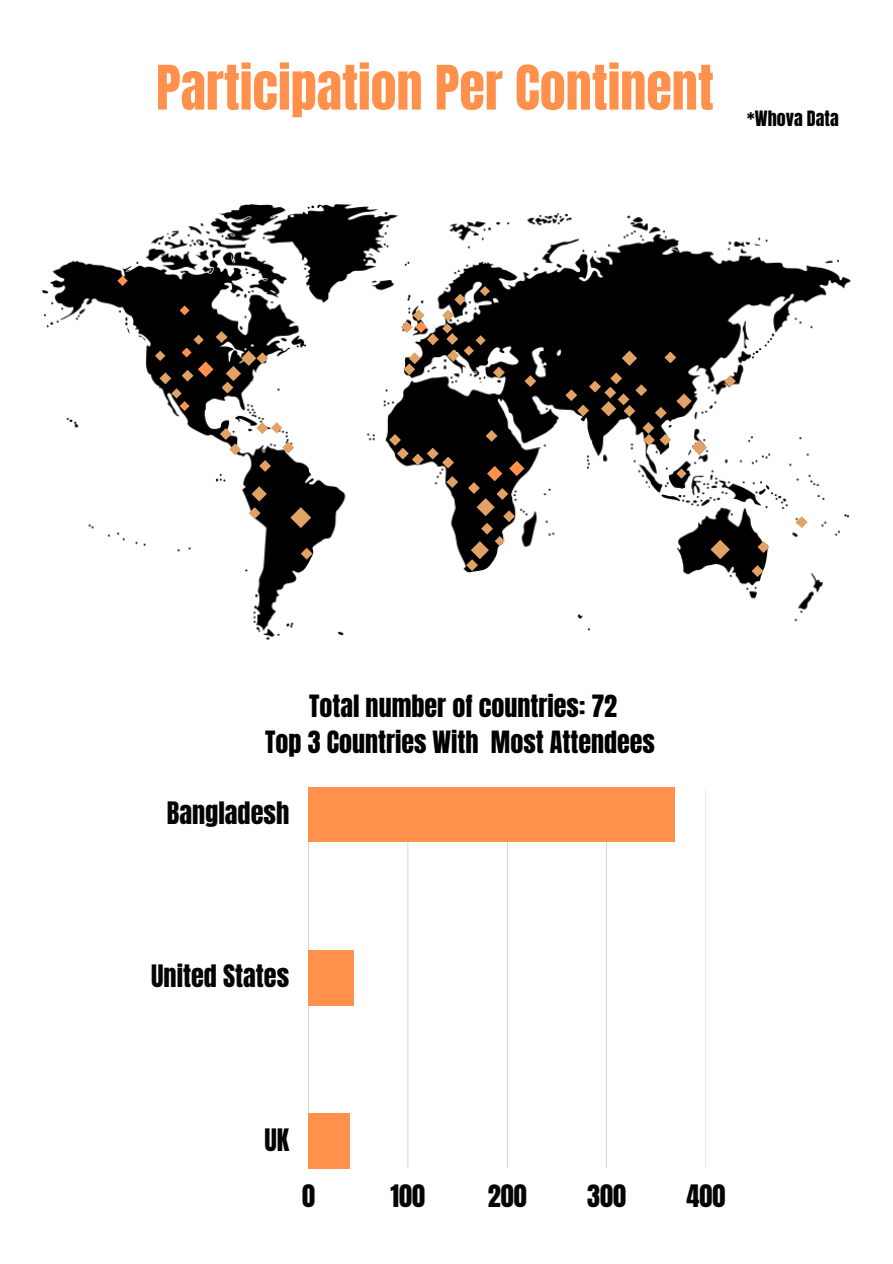
<style>
.page{position:relative;width:893px;height:1264px;background:#fff}
.page>*{position:absolute;margin:0;border:0;box-sizing:border-box;transform-origin:0 0}
.t1{font:52.2px "Anton";color:#ff914d}
.t2{font:26.25px "Anton";color:#060503}
.t3{font:26.1px/36px "Anton";color:#000;text-align:center}
.t4{font:18px "Anton";color:#000}
</style>
<div class="page">
<svg style="left:308px;top:787px;width:398px;height:381px"></svg>
<div style="left:308px;top:787px;width:366px;height:54px;background:#ff914d"></div>
<div style="left:308px;top:950px;width:45px;height:55px;background:#ff914d"></div>
<div style="left:308px;top:1113px;width:41px;height:55px;background:#ff914d"></div>
<img style="left:42px;top:205px;width:808px;height:434px">
<svg style="left:117px;top:276px;width:11px;height:10px"></svg>
<svg style="left:621px;top:350px;width:16px;height:16px"></svg>
<svg style="left:290px;top:507px;width:21px;height:21px"></svg>
<svg style="left:251px;top:486px;width:16px;height:15px"></svg>
<svg style="left:710px;top:539px;width:20px;height:20px"></svg>
<svg style="left:676px;top:468px;width:10px;height:10px"></svg>
<svg style="left:795px;top:516px;width:12px;height:12px"></svg>
<svg style="left:724px;top:375px;width:11px;height:12px"></svg>
<svg style="left:180px;top:305px;width:9px;height:10px"></svg>
<svg style="left:259px;top:460px;width:12px;height:12px"></svg>
<svg style="left:301px;top:548px;width:11px;height:11px"></svg>
<svg style="left:757px;top:541px;width:12px;height:12px"></svg>
<svg style="left:389px;top:434px;width:65px;height:34px;background:#483d34"></svg>
<svg style="left:664px;top:351px;width:12px;height:12px"></svg>
<svg style="left:751px;top:565px;width:12px;height:12px"></svg>
<svg style="left:256px;top:422px;width:26px;height:12px"></svg>
<svg style="left:485px;top:430px;width:12px;height:12px"></svg>
<svg style="left:249px;top:507px;width:11px;height:12px"></svg>
<svg style="left:220px;top:428px;width:21px;height:27px"></svg>
<svg style="left:155px;top:331px;width:113px;height:80px"></svg>
<svg style="left:446px;top:476px;width:12px;height:12px"></svg>
<svg style="left:565px;top:372px;width:142px;height:83px"></svg>
<svg style="left:401px;top:286px;width:104px;height:92px"></svg>
<svg style="left:282px;top:441px;width:12px;height:12px"></svg>
<svg style="left:466px;top:461px;width:58px;height:110px"></svg>
<svg style="left:524px;top:375px;width:12px;height:12px"></svg>
<h1 class="t1" style="left:156px;top:50px;width:559px">Participation Per Continent</h1>
<p class="t4" style="left:746px;top:105px;width:93px">*Whova Data</p>
<p class="t3" style="left:265px;top:688px;width:391px">Total number of countries: 72<br>Top 3 Countries With Most Attendees</p>
<p class="t2" style="left:167px;top:794px;width:124px">Bangladesh</p>
<p class="t2" style="left:151px;top:957px;width:140px">United States</p>
<p class="t2" style="left:264px;top:1120px;width:26px">UK</p>
<p class="t2" style="left:302px;top:1176px;width:14px">0</p>
<p class="t2" style="left:390px;top:1176px;width:36px">100</p>
<p class="t2" style="left:488px;top:1176px;width:40px">200</p>
<p class="t2" style="left:587px;top:1176px;width:40px">300</p>
<p class="t2" style="left:686px;top:1176px;width:40px">400</p>
</div>
